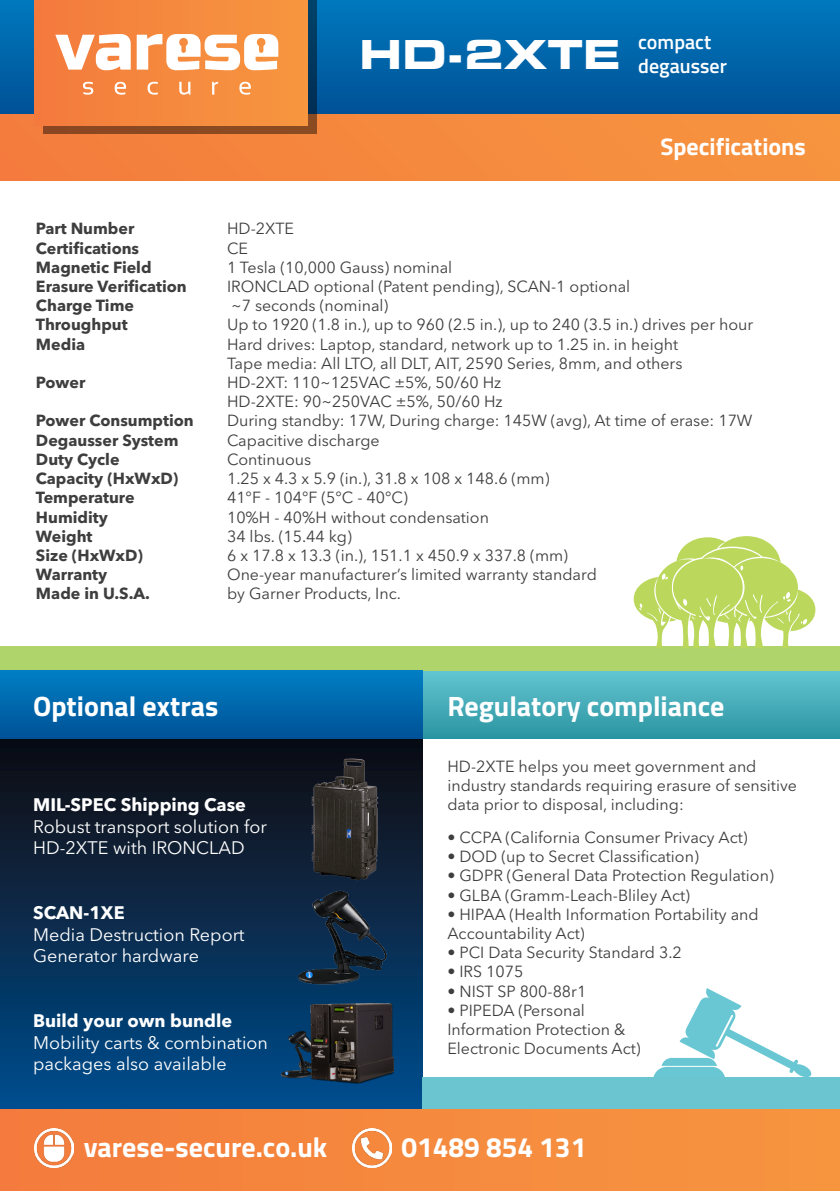
<style>
.page{position:relative;width:840px;height:1191px;background:#fff}
.page>*{position:absolute;margin:0;border:0;box-sizing:border-box;transform-origin:0 0}
.t1{font:40px "Eurostile LT Std Bold Ex 2";color:#fff}
.t2{font:700 28px "Titillium Web";color:#fff}
.t3{font:700 24px "Titillium Web";color:#fff}
.t4{font:600 20px "Titillium Web";color:#fff}
.t5{font:18px/21.6px "Avenir Next LT Pro";color:#fff}
.t6{font:700 18px "Avenir Next LT Pro";color:#fff}
.t7{font:16px/19.2px "Avenir Next LT Pro";color:#3e3e3f}
.t8{font:700 16px "Avenir Next LT Pro";color:#3e3e3f}
</style>
<div class="page">
<svg style="left:0;top:739px;width:422px;height:370px;background:#072b4e"></svg>
<div style="left:0;top:646px;width:839px;height:26px;background:#afd46b"></div>
<svg style="left:633px;top:536px;width:181px;height:112px"></svg>
<div style="left:422px;top:671px;width:417px;height:68px;background:linear-gradient(to bottom,#63c4d1,#2b95a1)"></div>
<div style="left:0;top:670px;width:422px;height:69px;background:linear-gradient(to bottom,#007fc4,#005196)"></div>
<img style="left:285px;top:759px;width:121px;height:121px">
<img style="left:289px;top:887px;width:110px;height:101px">
<img style="left:281px;top:999px;width:114px;height:87px">
<svg style="left:653px;top:988px;width:157px;height:89px"></svg>
<div style="left:0;top:114px;width:839px;height:67px;background:#f58a3f"></div>
<div style="left:422px;top:1077px;width:417px;height:32px;background:#6bc5d1"></div>
<div style="left:0;top:0;width:839px;height:114px;background:linear-gradient(to bottom,#0078bd,#005196)"></div>
<svg style="left:43px;top:0;width:273px;height:134px;background:#684633"></svg>
<div style="left:34px;top:0;width:273px;height:126px;background:linear-gradient(to right,#f47a3c,#f79740)"></div>
<svg style="left:55px;top:34px;width:223px;height:61px"></svg>
<div style="left:0;top:1109px;width:839px;height:82px;background:#f58a3f"></div>
<img style="left:34px;top:1128px;width:39px;height:39px">
<img style="left:352px;top:1128px;width:39px;height:39px">
<p class="t1" style="left:359px;top:27px;width:262px">HD-2XTE</p>
<p class="t4" style="left:638px;top:27px;width:74px">compact</p>
<p class="t4" style="left:638px;top:51px;width:90px">degausser</p>
<p class="t8" style="left:36px;top:219px;width:100px">Part Number</p>
<p class="t8" style="left:36px;top:238px;width:105px">Certifications</p>
<p class="t8" style="left:36px;top:257px;width:117px">Magnetic Field</p>
<p class="t8" style="left:36px;top:276px;width:152px">Erasure Verification</p>
<p class="t8" style="left:36px;top:296px;width:99px">Charge Time</p>
<p class="t8" style="left:36px;top:315px;width:93px">Throughput</p>
<p class="t8" style="left:36px;top:334px;width:51px">Media</p>
<p class="t8" style="left:36px;top:372px;width:51px">Power</p>
<p class="t8" style="left:36px;top:411px;width:159px">Power Consumption</p>
<p class="t8" style="left:36px;top:430px;width:144px">Degausser System</p>
<p class="t8" style="left:36px;top:449px;width:85px">Duty Cycle</p>
<p class="t8" style="left:36px;top:468px;width:144px">Capacity (HxWxD)</p>
<p class="t8" style="left:36px;top:488px;width:100px">Temperature</p>
<p class="t8" style="left:36px;top:507px;width:73px">Humidity</p>
<p class="t8" style="left:36px;top:526px;width:58px">Weight</p>
<p class="t8" style="left:36px;top:545px;width:108px">Size (HxWxD)</p>
<p class="t8" style="left:36px;top:564px;width:73px">Warranty</p>
<p class="t8" style="left:36px;top:584px;width:115px">Made in U.S.A.</p>
<p class="t3" style="left:660px;top:128px;width:147px">Specifications</p>
<p class="t7" style="left:227px;top:219px;width:68px">HD-2XTE</p>
<p class="t7" style="left:227px;top:238px;width:22px">CE</p>
<p class="t7" style="left:227px;top:257px;width:227px">1 Tesla (10,000 Gauss) nominal</p>
<p class="t7" style="left:227px;top:277px;width:404px">IRONCLAD optional (Patent pending), SCAN-1 optional</p>
<p class="t7" style="left:231px;top:296px;width:159px">~7 seconds (nominal)</p>
<p class="t7" style="left:227px;top:315px;width:527px">Up to 1920 (1.8 in.), up to 960 (2.5 in.), up to 240 (3.5 in.) drives per hour</p>
<p class="t7" style="left:227px;top:334px;width:452px">Hard drives: Laptop, standard, network up to 1.25 in. in height</p>
<p class="t7" style="left:227px;top:353px;width:456px">Tape media: All LTO, all DLT, AIT, 2590 Series, 8mm, and others</p>
<p class="t7" style="left:227px;top:373px;width:275px">HD-2XT: 110~125VAC ±5%, 50/60 Hz</p>
<p class="t7" style="left:227px;top:392px;width:277px">HD-2XTE: 90~250VAC ±5%, 50/60 Hz</p>
<p class="t7" style="left:227px;top:411px;width:526px">During standby: 17W, During charge: 145W (avg), At time of erase: 17W</p>
<p class="t7" style="left:227px;top:430px;width:154px">Capacitive discharge</p>
<p class="t7" style="left:227px;top:449px;width:86px">Continuous</p>
<p class="t7" style="left:227px;top:469px;width:324px">1.25 x 4.3 x 5.9 (in.), 31.8 x 108 x 148.6 (mm)</p>
<p class="t7" style="left:227px;top:488px;width:182px">41°F - 104°F (5°C - 40°C)</p>
<p class="t7" style="left:227px;top:507px;width:263px">10%H - 40%H without condensation</p>
<p class="t7" style="left:227px;top:526px;width:126px">34 lbs. (15.44 kg)</p>
<p class="t7" style="left:227px;top:545px;width:342px">6 x 17.8 x 13.3 (in.), 151.1 x 450.9 x 337.8 (mm)</p>
<p class="t7" style="left:227px;top:565px;width:371px">One-year manufacturer’s limited warranty standard</p>
<p class="t7" style="left:227px;top:584px;width:175px">by Garner Products, Inc.</p>
<p class="t2" style="left:33px;top:684px;width:186px">Optional extras</p>
<p class="t2" style="left:447px;top:684px;width:278px">Regulatory compliance</p>
<p class="t6" style="left:33px;top:793px;width:214px">MIL-SPEC Shipping Case</p>
<p class="t5" style="left:33px;top:815px;width:235px">Robust transport solution for<br>HD-2XTE with IRONCLAD</p>
<p class="t6" style="left:33px;top:901px;width:93px">SCAN-1XE</p>
<p class="t5" style="left:33px;top:923px;width:213px">Media Destruction Report<br>Generator hardware</p>
<p class="t6" style="left:33px;top:1009px;width:200px">Build your own bundle</p>
<p class="t5" style="left:33px;top:1031px;width:236px">Mobility carts &amp; combination packages also available</p>
<p class="t7" style="left:447px;top:757px;width:351px">HD-2XTE helps you meet government and industry standards requiring erasure of sensitive data prior to disposal, including:</p>
<p class="t7" style="left:447px;top:827px;width:301px">• CCPA (California Consumer Privacy Act)</p>
<p class="t7" style="left:447px;top:847px;width:253px">• DOD (up to Secret Classification)</p>
<p class="t7" style="left:447px;top:866px;width:327px">• GDPR (General Data Protection Regulation)</p>
<p class="t7" style="left:447px;top:885px;width:244px">• GLBA (Gramm-Leach-Bliley Act)</p>
<p class="t7" style="left:447px;top:904px;width:312px">• HIPAA (Health Information Portability and<br>Accountability Act)</p>
<p class="t7" style="left:447px;top:943px;width:236px">• PCI Data Security Standard 3.2</p>
<p class="t7" style="left:447px;top:962px;width:77px">• IRS 1075</p>
<p class="t7" style="left:447px;top:981px;width:140px">• NIST SP 800-88r1</p>
<p class="t7" style="left:447px;top:1000px;width:139px">• PIPEDA (Personal</p>
<p class="t7" style="left:447px;top:1019px;width:179px">Information Protection &amp;</p>
<p class="t7" style="left:447px;top:1039px;width:194px">Electronic Documents Act)</p>
<p class="t2" style="left:84px;top:1125px;width:245px">varese-secure.co.uk</p>
<p class="t2" style="left:401px;top:1125px;width:186px">01489 854 131</p>
</div>
